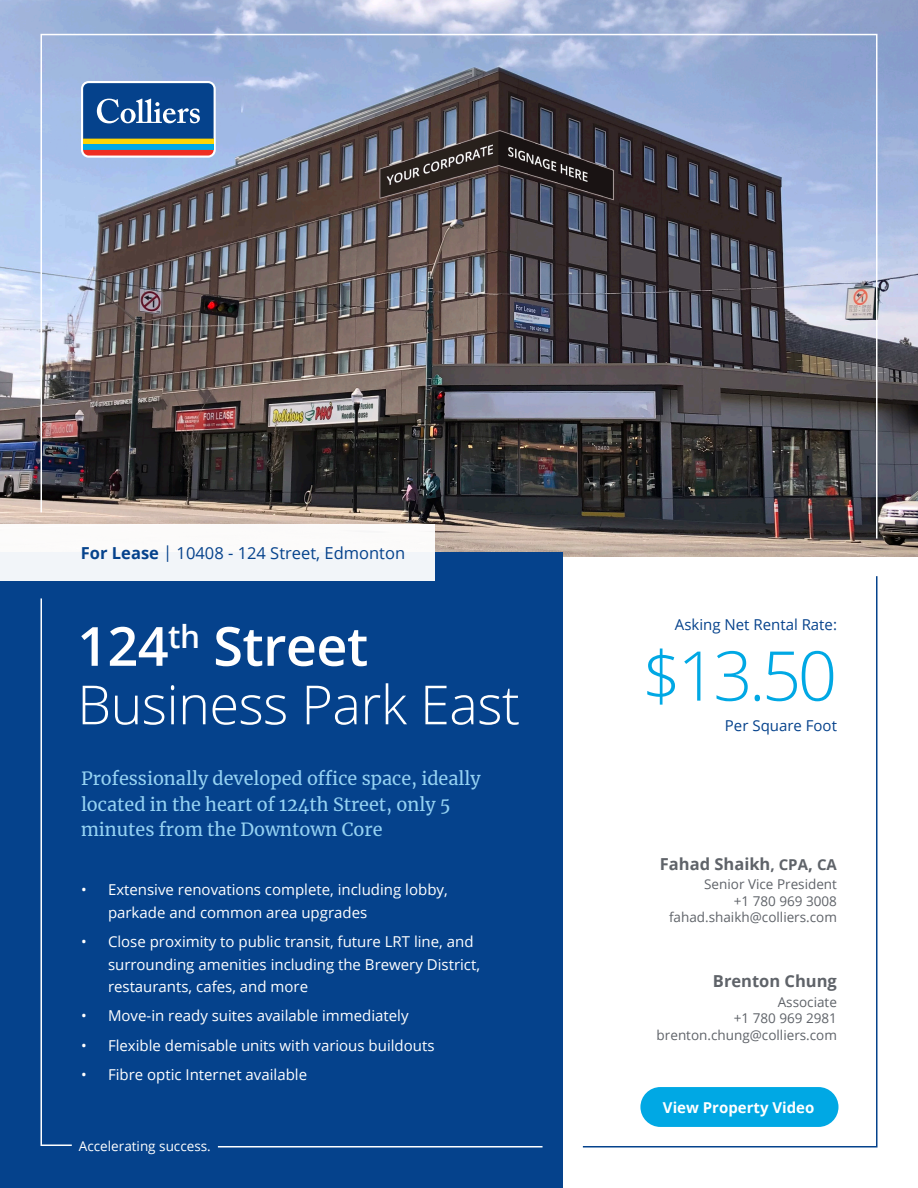
<style>
.page{position:relative;width:918px;height:1188px;background:#fff}
.page>*{position:absolute;margin:0;border:0;box-sizing:border-box;transform-origin:0 0}
.t1{font:300 68.7px "Open Sans";color:#00a8e4}
.t2{font:300 54px/58.5px "Open Sans";letter-spacing:-.01em;color:#fff}
.Pull_Quote_or_Sentence_Highlight__Merriw{font:18px/25.5px "Merriweather";color:#95d2f2}
.t3{font:16.5px "Open Sans";color:#05428c}
.t4{font:700 16.5px "Open Sans";color:#5f6369}
.t5{font:15px/22.5px "Open Sans";color:#fff}
.t6{font:15px "Open Sans";color:#05428c}
.Body_Text_-_White_CMYK{font:700 15px "Open Sans";color:#fff}
.t7{font:13.5px "Open Sans";color:#5f6369}
.Body_Text_-_White_CMYK-2{font:13.5px "Open Sans";color:#fff}
.s1{font-weight:700}
.s2{font-weight:600}
.s3{font-size:15px}
</style>
<div class="page">
<img style="left:0;top:0;width:918px;height:556px">
<div style="left:0;top:553px;width:563px;height:635px;background:#05428c"></div>
<svg style="left:40px;top:598px;width:32px;height:548px"></svg>
<svg style="left:582px;top:576px;width:296px;height:572px"></svg>
<img style="left:40px;top:33px;width:838px;height:507px">
<hr style="left:218px;top:1146px;width:325px;height:2px;background:#fff">
<div style="left:81px;top:81px;width:135px;height:77px;background:#fff;border-radius:8px"></div>
<div style="left:83px;top:144px;width:131px;height:6px;background:#00a8e4"></div>
<div style="left:83px;top:139px;width:131px;height:5px;background:#fed503"></div>
<svg style="left:83px;top:150px;width:131px;height:6px"></svg>
<svg style="left:83px;top:83px;width:131px;height:56px;background:#235898"></svg>
<div style="left:0;top:524px;width:435px;height:57px;background:#f2f5f9"></div>
<div style="left:640px;top:1087px;width:199px;height:40px;background:#00a8e4;border-radius:20px"></div>
<p class="t3" style="left:81px;top:542px;width:326px"><span class="s1">For Lease</span> | 10408 - 124 Street, Edmonton</p>
<p class="t2" style="left:77px;top:616px;width:444px"><span class="s2">124</span><sup>th</sup> <span class="s2">Street<br></span>Business Park East</p>
<p class="Pull_Quote_or_Sentence_Highlight__Merriw" style="left:81px;top:766px;width:401px">Professionally developed office space, ideally located in the heart of 124th Street, only 5 minutes from the Downtown Core</p>
<p class="t5" style="left:108px;top:878px;width:341px;text-indent:-27px">• Extensive renovations complete, including lobby, parkade and common area upgrades</p>
<p class="t5" style="left:108px;top:930px;width:374px;text-indent:-27px">• Close proximity to public transit, future LRT line, and surrounding amenities including the Brewery District, restaurants, cafes, and more</p>
<p class="t5" style="left:81px;top:1004px;width:329px">• Move-in ready suites available immediately</p>
<p class="t5" style="left:81px;top:1034px;width:355px">• Flexible demisable units with various buildouts</p>
<p class="t5" style="left:81px;top:1063px;width:228px">• Fibre optic Internet available</p>
<p class="Body_Text_-_White_CMYK-2" style="left:79px;top:1136px;width:133px">Accelerating success.</p>
<p class="t6" style="left:675px;top:615px;width:164px">Asking Net Rental Rate:</p>
<p class="t1" style="left:642px;top:629px;width:197px">$13.50</p>
<p class="t6" style="left:725px;top:716px;width:114px">Per Square Foot</p>
<p class="t4" style="left:660px;top:852px;width:179px">Fahad Shaikh<span class="s3">, CPA</span>, <span class="s3">CA</span></p>
<p class="t7" style="left:704px;top:875px;width:134px">Senior Vice President</p>
<p class="t7" style="left:734px;top:892px;width:105px">+1 780 969 3008</p>
<p class="t7" style="left:669px;top:908px;width:169px">fahad.shaikh@colliers.com</p>
<p class="t4" style="left:713px;top:969px;width:126px">Brenton Chung</p>
<p class="t7" style="left:778px;top:992px;width:61px">Associate</p>
<p class="t7" style="left:734px;top:1009px;width:105px">+1 780 969 2981</p>
<p class="t7" style="left:657px;top:1025px;width:182px">brenton.chung@colliers.com</p>
<p class="Body_Text_-_White_CMYK" style="left:663px;top:1097px;width:153px">View Property Video</p>
</div>
